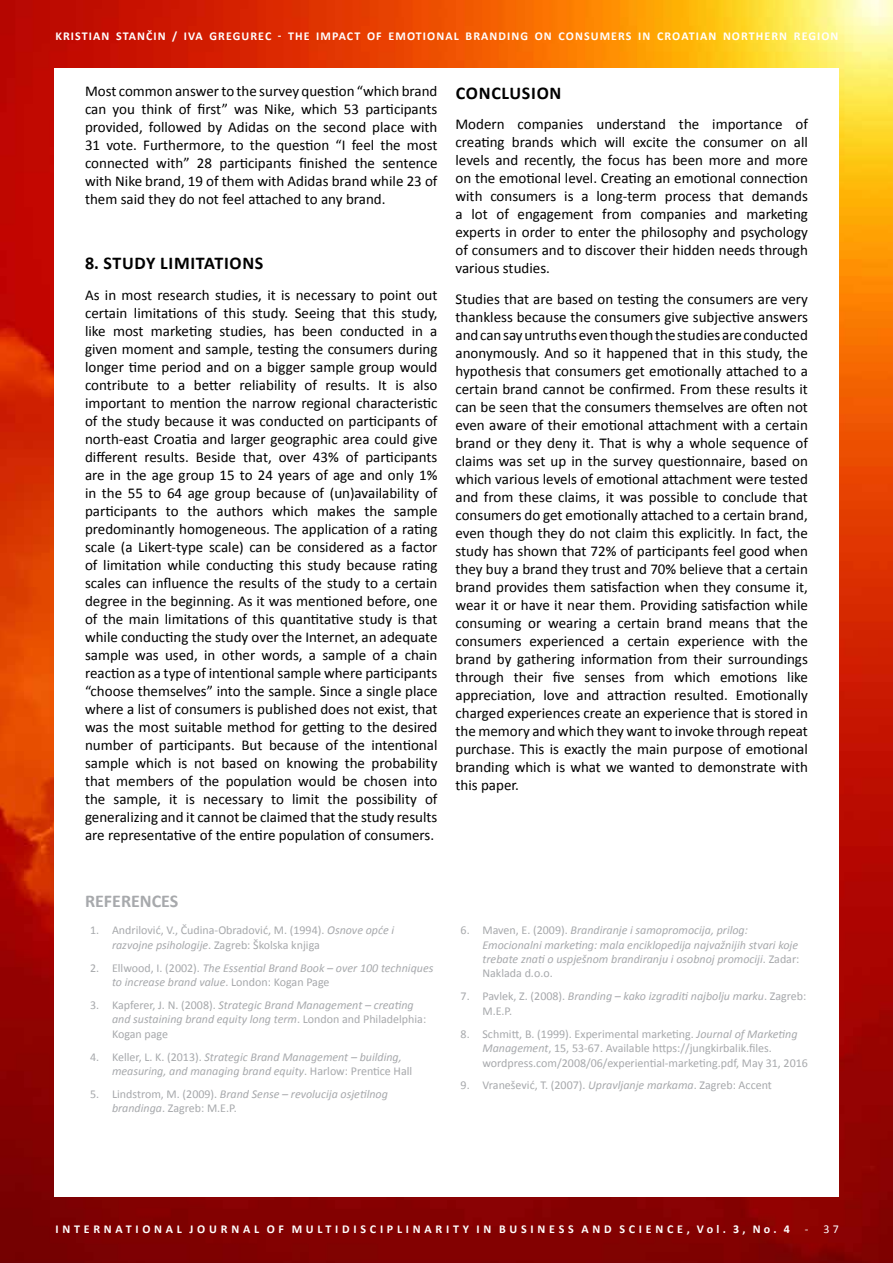
<style>
.page{position:relative;width:893px;height:1263px;background:#fff}
.page>*{position:absolute;margin:0;border:0;box-sizing:border-box;transform-origin:0 0}
.t1{font:700 18px "Calibri";letter-spacing:.04em;color:#000}
.t2{font:700 18px "Calibri";color:#a7a9ac}
.t3{font:15px/18px "Calibri";color:#000;text-align:justify}
.t4{font:italic 12px/14.4px "Calibri";color:#a7a9ac}
.t5{font:12px/14.4px "Calibri";color:#a7a9ac}
.t6{font:700 12px "Calibri";letter-spacing:.09em;color:#fff}
.s1{font-style:italic}
.s2{font-style:normal}
.s3{font-weight:400}
</style>
<div class="page">
<img style="left:0;top:0;width:893px;height:1263px">
<div style="left:54px;top:68px;width:785px;height:1129px;background:#fff"></div>
<p class="t6" style="left:55px;top:28px;width:785px">KRISTIAN STANČIN / IVA GREGUREC - THE IMPACT OF EMOTIONAL BRANDING ON CONSUMERS IN CROATIAN NORTHERN REGION</p>
<p class="t3" style="left:85px;top:82px;width:354px">Most common answer to the survey question “which brand can you think of first” was Nike, which 53 participants provided, followed by Adidas on the second place with 31 vote. Furthermore, to the question “I feel the most connected with” 28 participants finished the sentence with Nike brand, 19 of them with Adidas brand while 23 of them said they do not feel attached to any brand.</p>
<p class="t1" style="left:85px;top:252px;width:180px">8. STUDY LIMITATIONS</p>
<p class="t3" style="left:85px;top:286px;width:354px">As in most research studies, it is necessary to point out certain limitations of this study. Seeing that this study, like most marketing studies, has been conducted in a given moment and sample, testing the consumers during longer time period and on a bigger sample group would contribute to a better reliability of results. It is also important to mention the narrow regional characteristic of the study because it was conducted on participants of north-east Croatia and larger geographic area could give different results. Beside that, over 43% of participants are in the age group 15 to 24 years of age and only 1% in the 55 to 64 age group because of (un)availability of participants to the authors which makes the sample predominantly homogeneous. The application of a rating scale (a Likert-type scale) can be considered as a factor of limitation while conducting this study because rating scales can influence the results of the study to a certain degree in the beginning. As it was mentioned before, one of the main limitations of this quantitative study is that while conducting the study over the Internet, an adequate sample was used, in other words, a sample of a chain reaction as a type of intentional sample where participants “choose themselves” into the sample. Since a single place where a list of consumers is published does not exist, that was the most suitable method for getting to the desired number of participants. But because of the intentional sample which is not based on knowing the probability that members of the population would be chosen into the sample, it is necessary to limit the possibility of generalizing and it cannot be claimed that the study results are representative of the entire population of consumers.</p>
<p class="t1" style="left:456px;top:81px;width:22px">CONCLUSION</p>
<p class="t3" style="left:455px;top:115px;width:354px">Modern companies understand the importance of creating brands which will excite the consumer on all levels and recently, the focus has been more and more on the emotional level. Creating an emotional connection with consumers is a long-term process that demands a lot of engagement from companies and marketing experts in order to enter the philosophy and psychology of consumers and to discover their hidden needs through various studies.</p>
<p class="t3" style="left:455px;top:290px;width:354px">Studies that are based on testing the consumers are very thankless because the consumers give subjective answers and can say untruths even though the studies are conducted anonymously. And so it happened that in this study, the hypothesis that consumers get emotionally attached to a certain brand cannot be confirmed. From these results it can be seen that the consumers themselves are often not even aware of their emotional attachment with a certain brand or they deny it. That is why a whole sequence of claims was set up in the survey questionnaire, based on which various levels of emotional attachment were tested and from these claims, it was possible to conclude that consumers do get emotionally attached to a certain brand, even though they do not claim this explicitly. In fact, the study has shown that 72% of participants feel good when they buy a brand they trust and 70% believe that a certain brand provides them satisfaction when they consume it, wear it or have it near them. Providing satisfaction while consuming or wearing a certain brand means that the consumers experienced a certain experience with the brand by gathering information from their surroundings through their five senses from which emotions like appreciation, love and attraction resulted. Emotionally charged experiences create an experience that is stored in the memory and which they want to invoke through repeat purchase. This is exactly the main purpose of emotional branding which is what we wanted to demonstrate with this paper.</p>
<p class="t2" style="left:85px;top:889px;width:95px">REFERENCES</p>
<p class="t5" style="left:112px;top:923px;width:284px;text-indent:-22px">1. Andrilović, V., Čudina-Obradović, M. (1994). <span class="s1">Osnove opće i razvojne psihologije</span>. Zagreb: Školska knjiga</p>
<p class="t4" style="left:112px;top:960px;width:323px;text-indent:-22px"><span class="s2">2. Ellwood, I. (2002).</span> The Essential Brand Book – over 100 techniques to increase brand value<span class="s2">. London: Kogan Page</span></p>
<p class="t4" style="left:112px;top:997px;width:316px;text-indent:-22px"><span class="s2">3. Kapferer, J. N. (2008).</span> Strategic Brand Management – creating and sustaining brand equity long term<span class="s2">. London and Philadelphia:<br>Kogan page</span></p>
<p class="t4" style="left:112px;top:1049px;width:302px;text-indent:-22px"><span class="s2">4. Keller, L. K. (2013).</span> Strategic Brand Management – building, measuring, and managing brand equity<span class="s2">. Harlow: Prentice Hall</span></p>
<p class="t4" style="left:112px;top:1086px;width:277px;text-indent:-22px"><span class="s2">5. Lindstrom, M. (2009).</span> Brand Sense – revolucija osjetilnog brandinga<span class="s2">. Zagreb: M.E.P.</span></p>
<p class="t4" style="left:482px;top:923px;width:318px;text-indent:-22px"><span class="s2">6. Maven, E. (2009).</span> Brandiranje i samopromocija, prilog:<br>Emocionalni marketing: mala enciklopedija najvažnijih stvari koje trebate znati o uspješnom brandiranju i osobnoj promociji<span class="s2">. Zadar:<br>Naklada d.o.o.</span></p>
<p class="t4" style="left:482px;top:989px;width:325px;text-indent:-22px"><span class="s2">7. Pavlek, Z. (2008).</span> Branding – kako izgraditi najbolju marku<span class="s2">. Zagreb:<br>M.E.P.</span></p>
<p class="t5" style="left:482px;top:1026px;width:327px;text-indent:-22px">8. Schmitt, B. (1999). Experimental marketing. <span class="s1">Journal of Marketing<br>Management</span>, 15, 53-67. Available https://jungkirbalik.files. wordpress.com/2008/06/experiential-marketing.pdf, May 31, 2016</p>
<p class="t5" style="left:461px;top:1078px;width:313px">9. Vranešević, T. (2007). <span class="s1">Upravljanje markama</span>. Zagreb: Accent</p>
<p class="t6" style="left:55px;top:1222px;width:18px">I NTERNATIONAL</p>
<p class="t6" style="left:190px;top:1222px;width:19px">J OURNAL</p>
<p class="t6" style="left:267px;top:1222px;width:10px">OF</p>
<p class="t6" style="left:292px;top:1222px;width:25px">M ULTIDISCIPLINARITY</p>
<p class="t6" style="left:477px;top:1222px;width:8px">IN</p>
<p class="t6" style="left:499px;top:1222px;width:21px">B USINESS</p>
<p class="t6" style="left:581px;top:1222px;width:11px">AND</p>
<p class="t6" style="left:619px;top:1222px;width:20px">S CIENCE</p>
<p class="t6" style="left:687px;top:1222px;width:154px">, VOL. 3, NO. 4 <span class="s3">- 37</span></p>
</div>
